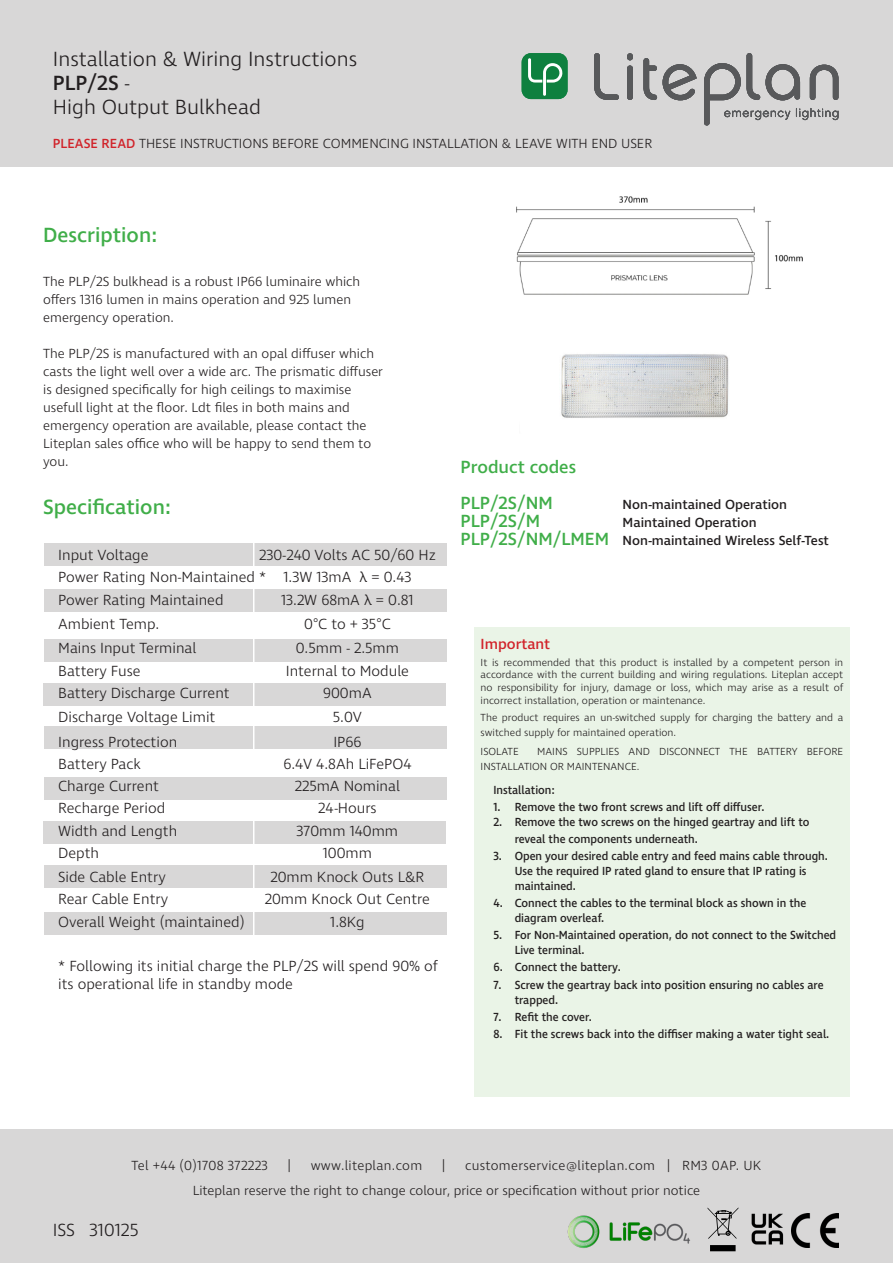
<style>
.page{position:relative;width:893px;height:1263px;background:#fff}
.page>*{position:absolute;margin:0;border:0;box-sizing:border-box;transform-origin:0 0}
.t1{font:300 21px "Ingra";color:#231f20}
.t2{font:500 21px "Ingra";color:#40ae49}
.t3{font:500 21px "Ingra";color:#231f20}
.t4{font:500 18px "Ingra";color:#40ae49}
.t5{font:300 18px "Ingra";color:#231f20}
.t6{font:300 15px/18px "Ingra";color:#231f20}
.t7{font:500 15px "Ingra";color:#d1232a}
.t8{font:300 13.5px/18px "Ingra";color:#231f20}
.t9{font:500 13.5px "Ingra";color:#231f20}
.t10{font:300 13.5px "Ingra";letter-spacing:.02em;color:#231f20}
.t11{font:500 12px/15px "Ingra";color:#231f20;scale:.94 1}
.t12{font:300 10.5px/12.8px "Ingra";color:#231f20}
.s1{font-weight:300}
.s2{font-weight:500;color:#d1232a}
.s3{font-family:"Bahnschrift";font-weight:400}
.s4{font-size:18px;color:#40ae49}
</style>
<div class="page">
<div style="left:474px;top:627px;width:375px;height:470px;background:#eaf4e7"></div>
<div style="left:0;top:0;width:893px;height:167px;background:#d8d7d7"></div>
<div style="left:44px;top:544px;width:402px;height:22px;background:#d8d7d7"></div>
<div style="left:44px;top:639px;width:402px;height:23px;background:#d8d7d7"></div>
<div style="left:43px;top:683px;width:403px;height:22px;background:#d8d7d7"></div>
<div style="left:44px;top:727px;width:402px;height:22px;background:#d8d7d7"></div>
<div style="left:43px;top:822px;width:403px;height:22px;background:#d8d7d7"></div>
<div style="left:44px;top:865px;width:402px;height:22px;background:#d8d7d7"></div>
<div style="left:44px;top:912px;width:402px;height:22px;background:#d8d7d7"></div>
<div style="left:44px;top:589px;width:402px;height:23px;background:#d8d7d7"></div>
<svg style="left:594px;top:53px;width:25px;height:47px"></svg>
<svg style="left:627px;top:53px;width:6px;height:47px"></svg>
<svg style="left:643px;top:58px;width:14px;height:42px"></svg>
<svg style="left:663px;top:64px;width:34px;height:36px"></svg>
<svg style="left:704px;top:53px;width:134px;height:72px"></svg>
<div style="left:522px;top:53px;width:46px;height:46px;background:#0e803f;border-radius:9px"></div>
<svg style="left:528px;top:58px;width:35px;height:38px"></svg>
<div style="left:0;top:1129px;width:893px;height:134px;background:#d8d7d7"></div>
<img style="left:561px;top:354px;width:168px;height:64px">
<svg style="left:707px;top:1207px;width:31px;height:44px"></svg>
<img style="left:798px;top:1213px;width:41px;height:34px">
<hr style="left:253px;top:504px;width:1px;height:554px;background:#fff">
<div style="left:44px;top:777px;width:402px;height:22px;background:#d8d7d7"></div>
<img style="left:516px;top:196px;width:287px;height:99px">
<img style="left:567px;top:1215px;width:123px;height:33px">
<img style="left:751px;top:1213px;width:48px;height:32px">
<p class="t1" style="left:53px;top:46px;width:306px">Installation &amp; Wiring Instructions</p>
<p class="t3" style="left:53px;top:70px;width:78px">PLP/2S <span class="s1">-</span></p>
<p class="t1" style="left:53px;top:94px;width:210px">High Output Bulkhead</p>
<p class="t8" style="left:53px;top:136px;width:601px"><span class="s2">PLEASE READ</span> THESE INSTRUCTIONS BEFORE COMMENCING INSTALLATION &amp; LEAVE WITH END USER</p>
<p class="t2" style="left:43px;top:222px;width:116px">Description:</p>
<p class="t8" style="left:43px;top:273px;width:319px">The PLP/2S bulkhead is a robust IP66 luminaire which offers 1316 lumen in mains operation and 925 lumen</p>
<p class="t8" style="left:43px;top:309px;width:132px">emergency operation.</p>
<p class="t8" style="left:43px;top:345px;width:341px">The PLP/2S is manufactured with an opal diffuser which casts the light well over a wide arc. The prismatic diffuser is designed specifically for high ceilings to maximise</p>
<p class="t8" style="left:43px;top:399px;width:308px">usefull light at the floor. Ldt files in both mains and</p>
<p class="t8" style="left:43px;top:417px;width:330px">emergency operation are available, please contact the<br>Liteplan sales office who will be happy to send them to you.</p>
<p class="t2" style="left:43px;top:494px;width:129px">Specification:</p>
<p class="t6" style="left:58px;top:547px;width:92px">Input Voltage</p>
<p class="t6" style="left:259px;top:547px;width:178px">230-240 Volts AC 50/60 Hz</p>
<p class="t6" style="left:58px;top:569px;width:355px">Power Rating Non-Maintained * 1.3W 13mA <span class="s3">λ</span> = 0.43</p>
<p class="t6" style="left:58px;top:591px;width:167px">Power Rating Maintained</p>
<p class="t6" style="left:281px;top:591px;width:134px">13.2W 68mA <span class="s3">λ</span> = 0.81</p>
<p class="t6" style="left:58px;top:616px;width:103px">Ambient Temp.</p>
<p class="t6" style="left:304px;top:616px;width:88px">0°C to + 35°C</p>
<p class="t6" style="left:58px;top:640px;width:140px">Mains Input Terminal</p>
<p class="t6" style="left:296px;top:640px;width:105px">0.5mm - 2.5mm</p>
<p class="t6" style="left:58px;top:662px;width:84px">Battery Fuse</p>
<p class="t6" style="left:286px;top:662px;width:125px">Internal to Module</p>
<p class="t6" style="left:58px;top:684px;width:173px">Battery Discharge Current</p>
<p class="t6" style="left:323px;top:684px;width:50px">900mA</p>
<p class="t6" style="left:58px;top:709px;width:159px">Discharge Voltage Limit</p>
<p class="t6" style="left:333px;top:709px;width:31px">5.0V</p>
<p class="t6" style="left:58px;top:733px;width:120px">Ingress Protection</p>
<p class="t6" style="left:333px;top:733px;width:30px">IP66</p>
<p class="t6" style="left:58px;top:755px;width:84px">Battery Pack</p>
<p class="t6" style="left:283px;top:755px;width:130px">6.4V 4.8Ah LiFePO4</p>
<p class="t6" style="left:58px;top:778px;width:102px">Charge Current</p>
<p class="t6" style="left:295px;top:778px;width:107px">225mA Nominal</p>
<p class="t6" style="left:58px;top:800px;width:108px">Recharge Period</p>
<p class="t6" style="left:318px;top:800px;width:60px">24-Hours</p>
<p class="t6" style="left:58px;top:822px;width:121px">Width and Length</p>
<p class="t6" style="left:297px;top:822px;width:103px">370mm 140mm</p>
<p class="t6" style="left:58px;top:844px;width:42px">Depth</p>
<p class="t6" style="left:323px;top:844px;width:51px">100mm</p>
<p class="t6" style="left:58px;top:869px;width:109px">Side Cable Entry</p>
<p class="t6" style="left:270px;top:869px;width:156px">20mm Knock Outs L&amp;R</p>
<p class="t6" style="left:58px;top:891px;width:112px">Rear Cable Entry</p>
<p class="t6" style="left:265px;top:891px;width:167px">20mm Knock Out Centre</p>
<p class="t6" style="left:58px;top:913px;width:188px">Overall Weight (maintained)</p>
<p class="t6" style="left:330px;top:913px;width:36px">1.8Kg</p>
<p class="t6" style="left:58px;top:958px;width:381px">* Following its initial charge the PLP/2S will spend 90% of its operational life in standby mode</p>
<p class="t4" style="left:461px;top:456px;width:117px">Product codes</p>
<p class="t4" style="left:461px;top:492px;width:94px">PLP/2S/NM</p>
<p class="t9" style="left:623px;top:496px;width:166px">Non-maintained Operation</p>
<p class="t4" style="left:461px;top:510px;width:81px">PLP/2S/M</p>
<p class="t9" style="left:623px;top:514px;width:135px">Maintained Operation</p>
<p class="t9" style="left:461px;top:532px;width:370px"><span class="s4">PLP/2S/NM/LMEM</span> Non-maintained Wireless Self-Test</p>
<p class="t7" style="left:481px;top:634px;width:71px">Important</p>
<p class="t12" style="left:481px;top:656px;width:364px;text-align:justify">It is recommended that this product is installed by a competent person in accordance with the current building and wiring regulations. Liteplan accept no responsibility for injury, damage or loss, which may arise as a result of incorrect installation, operation or maintenance.</p>
<p class="t12" style="left:481px;top:710px;width:364px;line-height:15px">The product requires an un-switched supply for charging the battery and a switched supply for maintained operation.</p>
<p class="t12" style="left:481px;top:746px;width:40px">ISOLATE</p>
<p class="t12" style="left:481px;top:745px;width:364px;line-height:15px;text-indent:57px">MAINS SUPPLIES AND DISCONNECT THE BATTERY BEFORE<br>INSTALLATION OR MAINTENANCE.</p>
<p class="t11" style="left:493px;top:783px;width:67px">Installation:</p>
<p class="t11" style="left:493px;top:800px;width:290px">1. Remove the two front screws and lift off diffuser.</p>
<p class="t11" style="left:493px;top:815px;width:338px">2. Remove the two screws on the hinged geartray and lift to</p>
<p class="t11" style="left:515px;top:832px;width:196px">reveal the components underneath.</p>
<p class="t11" style="left:515px;top:849px;width:335px;text-indent:-21px">3. Open your desired cable entry and feed mains cable through.<br>Use the required IP rated gland to ensure that IP rating is maintained.</p>
<p class="t11" style="left:515px;top:896px;width:312px;text-indent:-21px">4. Connect the cables to the terminal block as shown in the diagram overleaf.</p>
<p class="t11" style="left:515px;top:928px;width:344px;text-indent:-21px">5. For Non-Maintained operation, do not connect to the Switched<br>Live terminal.</p>
<p class="t11" style="left:493px;top:960px;width:137px">6. Connect the battery.</p>
<p class="t11" style="left:515px;top:978px;width:330px;text-indent:-21px">7. Screw the geartray back into position ensuring no cables are trapped.</p>
<p class="t11" style="left:493px;top:1010px;width:106px">7. Refit the cover.</p>
<p class="t11" style="left:493px;top:1027px;width:359px">8. Fit the screws back into the diffiser making a water tight seal.</p>
<p class="t10" style="left:132px;top:1157px;width:138px">Tel +44 (0)1708 372223</p>
<p class="t8" style="left:288px;top:1157px;width:4px">|</p>
<p class="t10" style="left:311px;top:1157px;width:113px">www.liteplan.com</p>
<p class="t8" style="left:442px;top:1157px;width:4px">|</p>
<p class="t10" style="left:465px;top:1157px;width:298px">customerservice@liteplan.com | RM3 0AP. UK</p>
<p class="t5" style="left:53px;top:1218px;width:87px">ISS 310125</p>
<p class="t8" style="left:193px;top:1182px;width:509px">Liteplan reserve the right to change colour, price or specification without prior notice</p>
</div>
